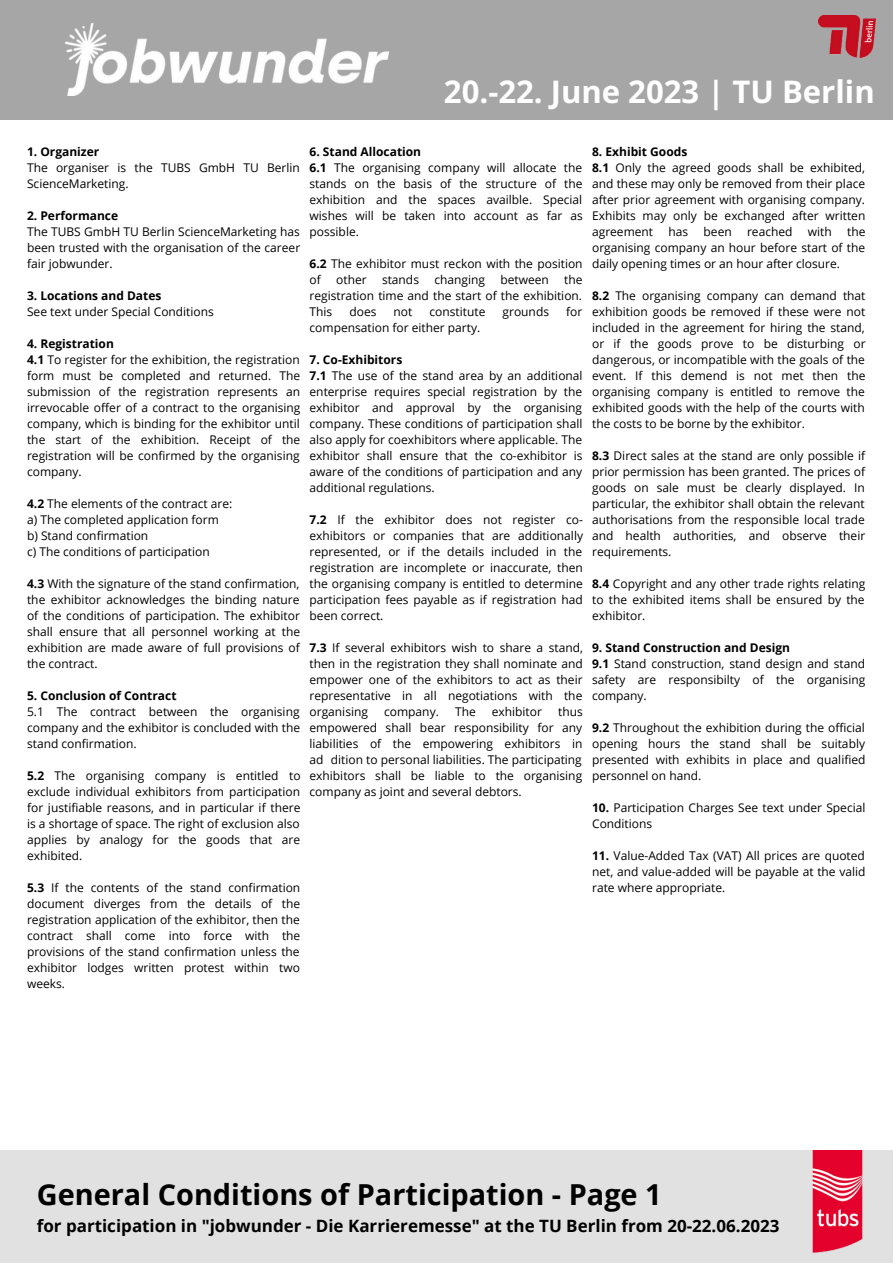
<style>
.page{position:relative;width:893px;height:1264px;background:#fff}
.page>*{position:absolute;margin:0;border:0;box-sizing:border-box;transform-origin:0 0}
.t1{font:700 31.05px "Open Sans";color:#fff}
.t2{font:700 28.8px "Open Sans";color:#000}
.t3{font:700 16.95px "Open Sans";color:#000}
.t4{font:12px/16px "Open Sans";color:#000;text-align:justify}
.t5{font:700 12px "Open Sans";color:#000}
.s1{font-weight:700}
</style>
<div class="page">
<div style="left:0;top:0;width:892px;height:119px;background:#a6a6a6"></div>
<img style="left:818px;top:15px;width:57px;height:43px">
<img style="left:66px;top:24px;width:323px;height:71px">
<div style="left:0;top:1150px;width:892px;height:112px;background:#e1e1e1"></div>
<img style="left:812px;top:1150px;width:51px;height:103px">
<h1 class="t1" style="left:444px;top:70px;width:432px">20.-22. June 2023 | TU Berlin</h1>
<p class="t5" style="left:27px;top:143px;width:74px">1. Organizer</p>
<p class="t4" style="left:27px;top:159px;width:274px">The organiser is the TUBS GmbH TU Berlin<br>ScienceMarketing.</p>
<p class="t5" style="left:27px;top:207px;width:93px">2. Performance</p>
<p class="t4" style="left:27px;top:223px;width:275px">The TUBS GmbH TU Berlin ScienceMarketing has been trusted with the organisation of the career fair jobwunder.</p>
<p class="t5" style="left:27px;top:287px;width:136px">3. Locations and Dates</p>
<p class="t4" style="left:27px;top:303px;width:188px">See text under Special Conditions</p>
<p class="t4" style="left:27px;top:335px;width:275px;text-align:left"><span class="s1">4. Registration<br>4.1</span> To register for the exhibition, the registration form must be completed and returned. The submission of the registration represents an irrevocable offer of a contract to the organising company, which is binding for the exhibitor until the start of the exhibition. Receipt of the registration will be confirmed by the organising company.</p>
<p class="t4" style="left:27px;top:495px;width:207px;text-align:left"><span class="s1">4.2</span> The elements of the contract are: a) The completed application form b) Stand confirmation<br>c) The conditions of participation</p>
<p class="t4" style="left:27px;top:575px;width:274px"><span class="s1">4.3</span> With the signature of the stand confirmation, the exhibitor acknowledges the binding nature of the conditions of participation. The exhibitor shall ensure that all personnel working at the exhibition are made aware of full provisions of the contract.</p>
<p class="t5" style="left:27px;top:686px;width:151px">5. Conclusion of Contract</p>
<p class="t4" style="left:27px;top:703px;width:275px">5.1 The contract between the organising company and the exhibitor is concluded with the stand confirmation.</p>
<p class="t4" style="left:27px;top:767px;width:275px"><span class="s1">5.2</span> The organising company is entitled to exclude individual exhibitors from participation for justifiable reasons, and in particular if there is a shortage of space. The right of exclusion also applies by analogy for the goods that are exhibited.</p>
<p class="t4" style="left:27px;top:878px;width:275px"><span class="s1">5.3</span> If the contents of the stand confirmation document diverges from the details of the registration application of the exhibitor, then the contract shall come into force with the provisions of the stand confirmation unless the exhibitor lodges written protest within two weeks.</p>
<p class="t4" style="left:309px;top:143px;width:275px;text-align:left"><span class="s1">6. Stand Allocation<br>6.1</span> The organising company will allocate the stands on the basis of the structure of the exhibition and the spaces availble. Special wishes will be taken into account as far as possible.</p>
<p class="t4" style="left:309px;top:255px;width:274px"><span class="s1">6.2</span> The exhibitor must reckon with the position of</p>
<p class="t4" style="left:309px;top:271px;width:274px;text-indent:254px">the registration time and the start of the exhibition.<br>This</p>
<p class="t4" style="left:336px;top:271px;width:32px">other</p>
<p class="t4" style="left:382px;top:271px;width:39px">stands</p>
<p class="t4" style="left:434px;top:271px;width:52px">changing</p>
<p class="t4" style="left:500px;top:271px;width:50px">between</p>
<p class="t4" style="left:349px;top:303px;width:29px">does</p>
<p class="t4" style="left:393px;top:303px;width:20px">not</p>
<p class="t4" style="left:429px;top:303px;width:57px">constitute</p>
<p class="t4" style="left:502px;top:303px;width:48px">grounds</p>
<p class="t4" style="left:566px;top:303px;width:18px">for</p>
<p class="t4" style="left:309px;top:319px;width:172px">compensation for either party.</p>
<p class="t4" style="left:309px;top:351px;width:274px;text-align:left"><span class="s1">7. Co-Exhibitors<br>7.1</span> The use of the stand area by an additional enterprise requires special registration by the exhibitor and approval by the organising company. These conditions of participation shall also apply for coexhibitors where applicable. The exhibitor shall ensure that the co-exhibitor is aware of the conditions of participation and any additional regulations.</p>
<p class="t4" style="left:309px;top:511px;width:275px"><span class="s1">7.2</span> If the exhibitor does not register co&shy;exhibitors or companies that are additionally represented, or if the details included in the registration are incomplete or inaccurate, then the organising company is entitled to determine participation fees payable as if registration had been correct.</p>
<p class="t4" style="left:309px;top:639px;width:275px"><span class="s1">7.3</span> If several exhibitors wish to share a stand, then in the registration they shall nominate and empower one of the exhibitors to act as their representative in all negotiations with the organising</p>
<p class="t4" style="left:309px;top:703px;width:275px;text-indent:248px">thus empowered shall bear responsibility for any liabilities of the empowering exhibitors in ad dition to personal liabilities. The participating exhibitors shall be liable to the organising company as joint and several debtors.</p>
<p class="t4" style="left:384px;top:703px;width:56px">company.</p>
<p class="t4" style="left:455px;top:703px;width:22px">The</p>
<p class="t4" style="left:492px;top:703px;width:52px">exhibitor</p>
<p class="t4" style="left:592px;top:143px;width:275px;text-align:left"><span class="s1">8. Exhibit Goods<br>8.1</span> Only the agreed goods shall be exhibited, and these may only be removed from their place after prior agreement with organising company.<br>Exhibits may only be exchanged after written agreement</p>
<p class="t4" style="left:592px;top:223px;width:275px;text-indent:255px">the organising company an hour before start of the daily opening times or an hour after closure.</p>
<p class="t4" style="left:592px;top:287px;width:275px"><span class="s1">8.2</span> The organising company can demand that exhibition goods be removed if these were not included in the agreement for hiring the stand, or if the goods prove to be disturbing or dangerous, or incompatible with the goals of the event. If this demend is not met then the organising company is entitled to remove the exhibited goods with the help of the courts with the costs to be borne by the exhibitor.</p>
<p class="t4" style="left:592px;top:447px;width:275px"><span class="s1">8.3</span> Direct sales at the stand are only possible if prior permission has been granted. The prices of goods on sale must be clearly displayed. In particular, the exhibitor shall obtain the relevant authorisations from the responsible local trade and health authorities, and observe their requirements.</p>
<p class="t4" style="left:592px;top:575px;width:275px"><span class="s1">8.4</span> Copyright and any other trade rights relating to the exhibited items shall be ensured by the exhibitor.</p>
<p class="t4" style="left:592px;top:639px;width:275px;text-align:left"><span class="s1">9. Stand Construction and Design<br>9.1</span> Stand construction, stand design and stand safety are responsibilty of the organising company.</p>
<p class="t4" style="left:592px;top:719px;width:275px"><span class="s1">9.2</span> Throughout the exhibition during the official opening hours the stand shall be suitably presented with exhibits in place and qualified personnel on hand.</p>
<p class="t4" style="left:592px;top:799px;width:275px"><span class="s1">10.</span> Participation Charges See text under Special<br>Conditions</p>
<p class="t4" style="left:592px;top:846px;width:275px"><span class="s1">11.</span> Value-Added Tax (VAT) All prices are quoted net, and value-added will be payable at the valid rate where appropriate.</p>
<p class="t4" style="left:668px;top:223px;width:21px">has</p>
<p class="t4" style="left:703px;top:223px;width:30px">been</p>
<p class="t4" style="left:747px;top:223px;width:47px">reached</p>
<p class="t4" style="left:807px;top:223px;width:25px">with</p>
<h2 class="t2" style="left:37px;top:1174px;width:626px">General Conditions of Participation - Page 1</h2>
<h3 class="t3" style="left:37px;top:1213px;width:744px">for participation in "jobwunder - Die Karrieremesse" at the TU Berlin from 20-22.06.2023</h3>
</div>
